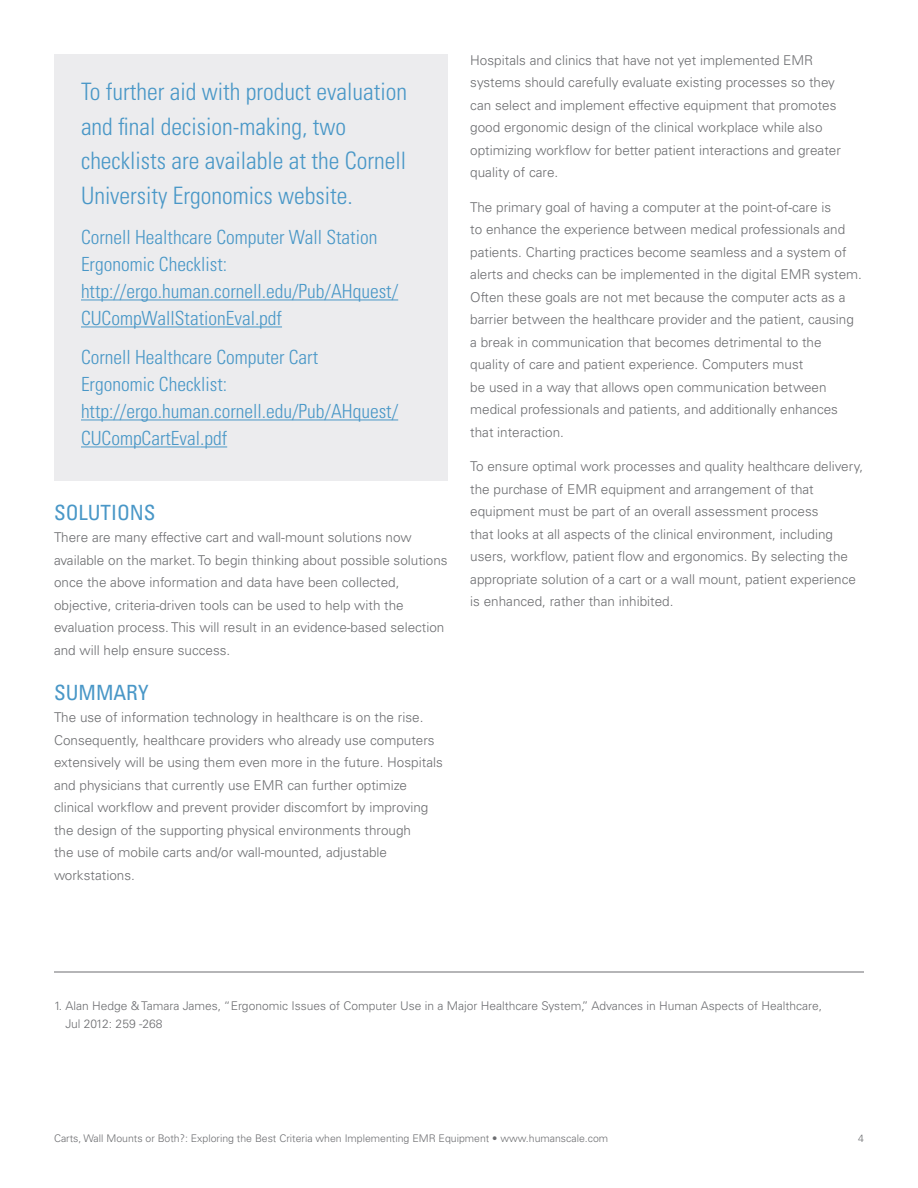
<style>
.page{position:relative;width:918px;height:1188px;background:#fff}
.page>*{position:absolute;margin:0;border:0;box-sizing:border-box;transform-origin:0 0}
.t1{font:300 condensed 24px/34.5px "Univers";color:#4997c7}
.t2{font:condensed 21px "Univers";color:#4997c7}
.t3{font:300 condensed 19.5px/27px "Univers";color:#4997c7}
.t4{font:300 13.5px/22.5px "Univers";color:#6c6d70}
.t5{font:300 12px/18px "Univers";color:#6c6d70}
.t6{font:300 10.5px "Univers";color:#6c6d70}
</style>
<div class="page">
<div style="left:54px;top:54px;width:394px;height:427px;background:#ececee"></div>
<hr style="left:81px;top:299px;width:317px;height:1px;background:#4997c7">
<hr style="left:81px;top:326px;width:201px;height:1px;background:#4997c7">
<hr style="left:81px;top:419px;width:317px;height:1px;background:#4997c7">
<hr style="left:81px;top:446px;width:146px;height:1px;background:#4997c7">
<hr style="left:54px;top:972px;width:810px;height:1px;background:#6c6d70">
<p class="t1" style="left:81px;top:74px;width:328px">To further aid with product evaluation and final decision-making, two checklists are available at the Cornell University Ergonomics website.</p>
<p class="t3" style="left:81px;top:224px;width:298px">Cornell Healthcare Computer Wall Station<br>Ergonomic Checklist:</p>
<p class="t3" style="left:81px;top:278px;width:319px">http://ergo.human.cornell.edu/Pub/AHquest/<br>CUCompWallStationEval.pdf</p>
<p class="t3" style="left:81px;top:344px;width:239px">Cornell Healthcare Computer Cart<br>Ergonomic Checklist:</p>
<p class="t3" style="left:81px;top:398px;width:319px">http://ergo.human.cornell.edu/Pub/AHquest/<br>CUCompCartEval.pdf</p>
<p class="t2" style="left:54px;top:499px;width:103px">SOLUTIONS</p>
<p class="t4" style="left:54px;top:526px;width:395px">There are many effective cart and wall-mount solutions now available on the market. To begin thinking about possible solutions once the above information and data have been collected, objective, criteria-driven tools can be used to help with the evaluation process. This will result in an evidence-based selection and will help ensure success.</p>
<p class="t2" style="left:54px;top:679px;width:96px">SUMMARY</p>
<p class="t4" style="left:54px;top:706px;width:390px">The use of information technology in healthcare is on the rise.<br>Consequently, healthcare providers who already use computers extensively will be using them even more in the future. Hospitals and physicians that currently use EMR can further optimize clinical workflow and prevent provider discomfort by improving</p>
<p class="t4" style="left:54px;top:819px;width:359px">the design of the supporting physical environments through the use of mobile carts and/or wall-mounted, adjustable workstations.</p>
<p class="t4" style="left:470px;top:49px;width:372px">Hospitals and clinics that have not yet implemented EMR systems should carefully evaluate existing processes so they can select and implement effective equipment that promotes good ergonomic design of the clinical workplace while also optimizing workflow for better patient interactions and greater quality of care.</p>
<p class="t4" style="left:470px;top:196px;width:393px">The primary goal of having a computer at the point-of-care is<br>to enhance the experience between medical professionals and patients. Charting practices become seamless and a system of alerts and checks can be implemented in the digital EMR system.<br>Often these goals are not met because the computer acts as a barrier between the healthcare provider and the patient, causing a break in communication that becomes detrimental to the quality of care and patient experience. Computers must<br>be used in a way that allows open communication between medical professionals and patients, and additionally enhances that interaction.</p>
<p class="t4" style="left:470px;top:455px;width:395px">To ensure optimal work processes and quality healthcare delivery, the purchase of EMR equipment and arrangement of that equipment must be part of an overall assessment process<br>that looks at all aspects of the clinical environment, including users, workflow, patient flow and ergonomics. By selecting the appropriate solution of a cart or a wall mount, patient experience is enhanced, rather than inhibited.</p>
<p class="t5" style="left:65px;top:997px;width:758px;text-indent:-11px">1. Alan Hedge &amp; Tamara James, “Ergonomic Issues of Computer Use in a Major Healthcare System,” Advances in Human Aspects of Healthcare,<br>Jul 2012: 259 -268</p>
<p class="t6" style="left:54px;top:1132px;width:556px">Carts, Wall Mounts or Both?: Exploring the Best Criteria when Implementing EMR Equipment • www.humanscale.com</p>
<p class="t6" style="left:858px;top:1132px;width:7px">4</p>
</div>
